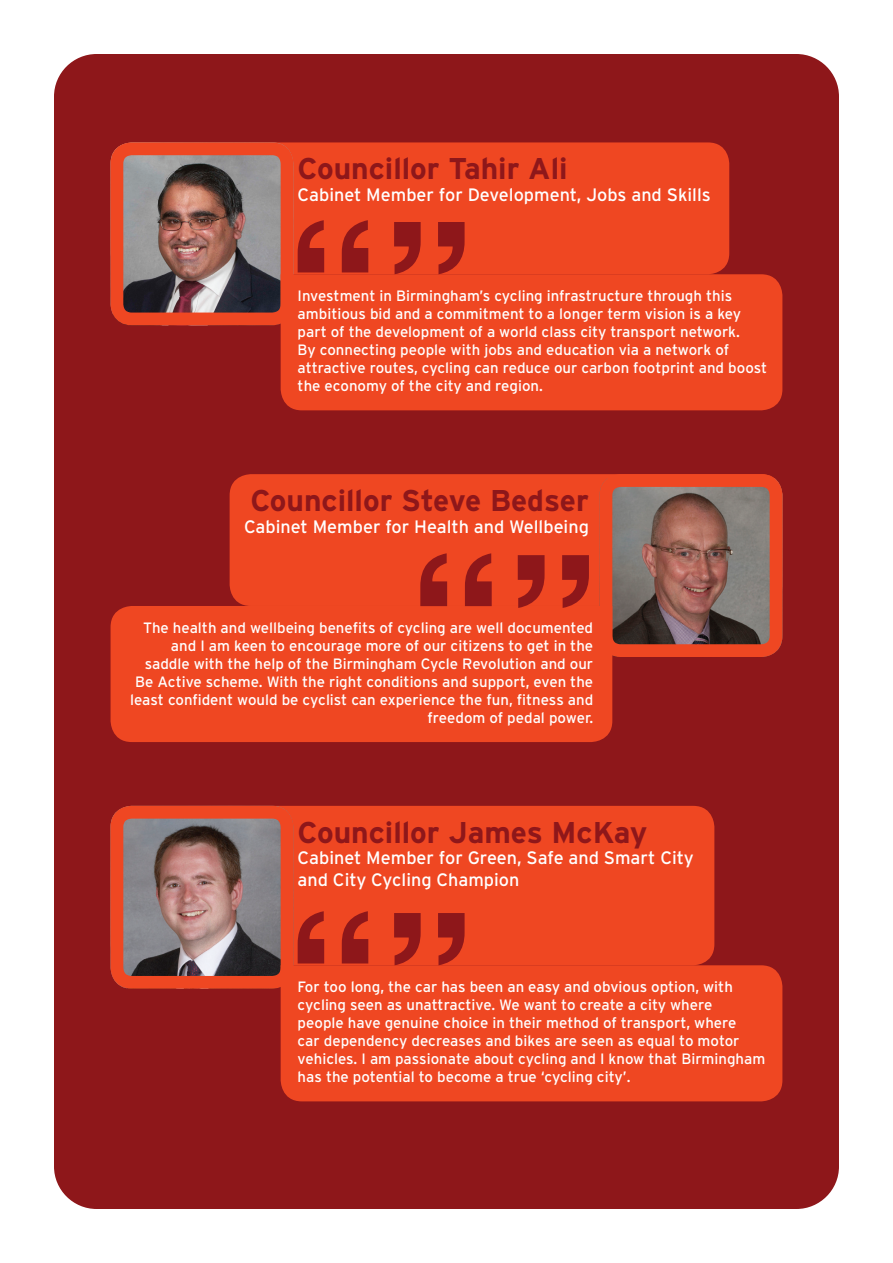
<style>
.page{position:relative;width:893px;height:1263px;background:#fff}
.page>*{position:absolute;margin:0;border:0;box-sizing:border-box;transform-origin:0 0}
.t1{font:700 30px "Interstate";color:#8e171a}
.t2{font:18px/21.6px "Interstate";color:#fff}
.t3{font:15px/18px "Interstate";color:#fff}
</style>
<div class="page">
<div style="left:54px;top:54px;width:785px;height:1155px;background:#8e171a;border-radius:43px"></div>
<div style="left:111px;top:142px;width:618px;height:132px;background:#ef4722;border-radius:21px"></div>
<img style="left:125px;top:142px;width:168px;height:169px">
<div style="left:111px;top:142px;width:182px;height:183px;border:13px solid #ef4722;border-radius:15px"></div>
<div style="left:281px;top:274px;width:501px;height:136px;background:#ef4722"></div>
<svg style="left:298px;top:220px;width:70px;height:52px"></svg>
<svg style="left:394px;top:222px;width:71px;height:52px"></svg>
<div style="left:230px;top:474px;width:552px;height:132px;background:#ef4722;border-radius:21px"></div>
<img style="left:614px;top:488px;width:154px;height:155px">
<div style="left:600px;top:474px;width:182px;height:183px;border:13px solid #ef4722;border-radius:15px"></div>
<div style="left:111px;top:606px;width:501px;height:136px;background:#ef4722"></div>
<svg style="left:420px;top:553px;width:72px;height:53px"></svg>
<svg style="left:518px;top:555px;width:71px;height:53px"></svg>
<div style="left:111px;top:806px;width:603px;height:159px;background:#ef4722;border-radius:21px"></div>
<img style="left:125px;top:820px;width:154px;height:155px">
<div style="left:111px;top:806px;width:182px;height:183px;border:13px solid #ef4722;border-radius:15px"></div>
<div style="left:281px;top:965px;width:501px;height:136px;background:#ef4722"></div>
<svg style="left:298px;top:911px;width:70px;height:52px"></svg>
<svg style="left:394px;top:913px;width:71px;height:52px"></svg>
<h1 class="t1" style="left:298px;top:152px;width:271px">Councillor Tahir Ali</h1>
<p class="t2" style="left:298px;top:184px;width:415px">Cabinet Member for Development, Jobs and Skills</p>
<p class="t3" style="left:298px;top:287px;width:471px">Investment in Birmingham’s cycling infrastructure through this ambitious bid and a commitment to a longer term vision is a key part of the development of a world class city transport network.<br>By connecting people with jobs and education via a network of attractive routes, cycling can reduce our carbon footprint and boost the economy of the city and region.</p>
<h1 class="t1" style="left:250px;top:484px;width:340px">Councillor Steve Bedser</h1>
<p class="t2" style="left:244px;top:515px;width:346px">Cabinet Member for Health and Wellbeing</p>
<p class="t3" style="left:130px;top:619px;width:465px;text-align:right">The health and wellbeing benefits of cycling are well documented and I am keen to encourage more of our citizens to get in the saddle with the help of the Birmingham Cycle Revolution and our Be Active scheme. With the right conditions and support, even the least confident would be cyclist can experience the fun, fitness and freedom of pedal power.</p>
<h1 class="t1" style="left:298px;top:815px;width:351px">Councillor James McKay</h1>
<p class="t2" style="left:298px;top:847px;width:398px">Cabinet Member for Green, Safe and Smart City and City Cycling Champion</p>
<p class="t3" style="left:298px;top:978px;width:469px">For too long, the car has been an easy and obvious option, with cycling seen as unattractive. We want to create a city where<br>people have genuine choice in their method of transport, where<br>car dependency decreases and bikes are seen as equal to motor vehicles. I am passionate about cycling and I know that Birmingham has the potential to become a true ‘cycling city’.</p>
</div>
